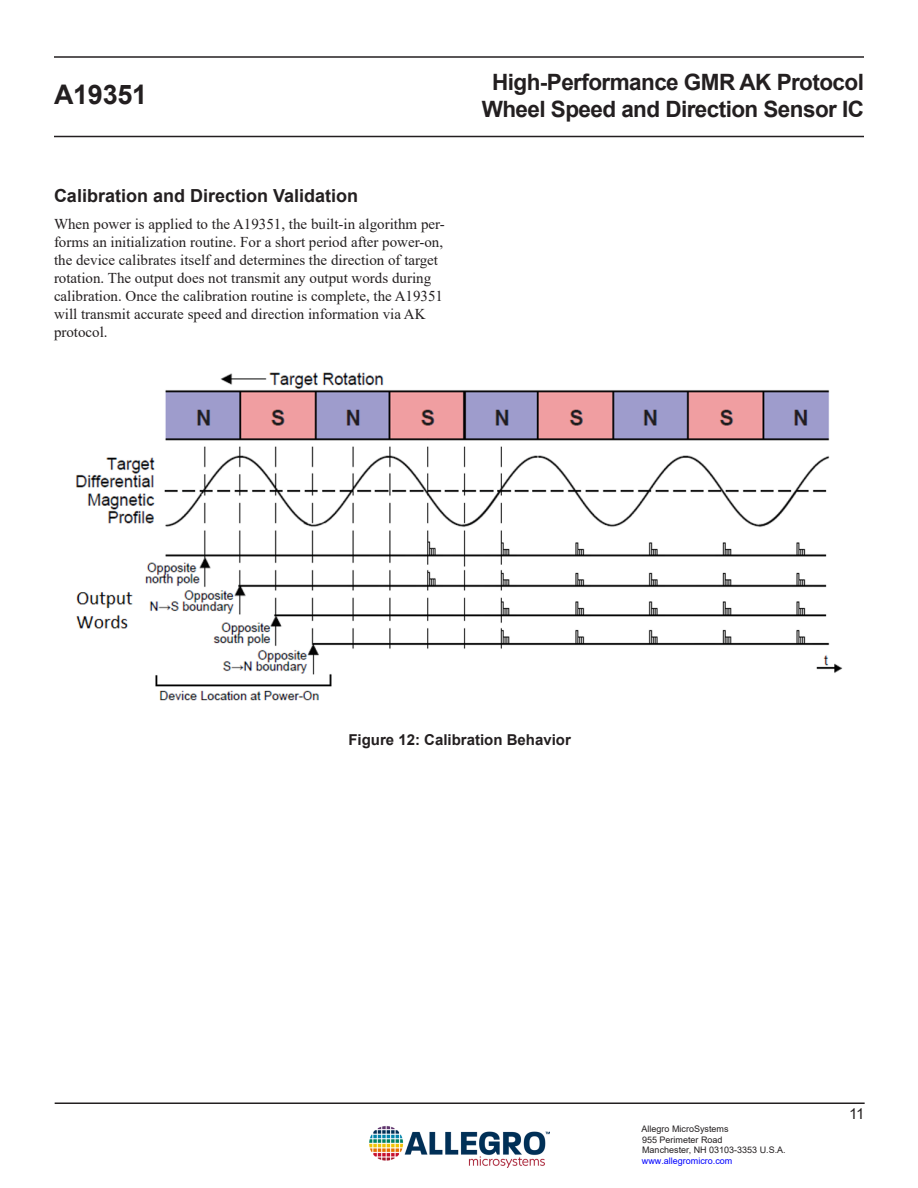
<style>
.page{position:relative;width:918px;height:1188px;background:#fff}
.page>*{position:absolute;margin:0;border:0;box-sizing:border-box;transform-origin:0 0}
.t1{font:700 27px "Arial";letter-spacing:-.01em;color:#231f20}
.t2{font:700 22.5px/27px "Arial";letter-spacing:-.025em;color:#231f20;text-align:center}
.Heading_2{font:700 18px "Arial";color:#231f20}
.Normal_-_Follow_Page{font:15px/18px "Times New Roman";color:#231f20}
.t3{font:700 15px "Arial";color:#231f20}
.t4{font:15px "Arial";color:#231f20}
.t5{font:9px/10.8px "Arial";color:#231f20}
.t6{font:9px "Arial";color:#00f}
</style>
<div class="page">
<hr style="left:55px;top:1102px;width:810px;height:2px;background:#231f20">
<hr style="left:54px;top:136px;width:810px;height:1px;background:#231f20">
<hr style="left:54px;top:56px;width:810px;height:2px;background:#231f20">
<img style="left:370px;top:1126px;width:180px;height:42px">
<img style="left:76px;top:372px;width:767px;height:329px">
<h1 class="t1" style="left:54px;top:76px;width:95px">A19351</h1>
<p class="Heading_2" style="left:54px;top:183px;width:306px">Calibration and Direction Validation</p>
<p class="Normal_-_Follow_Page" style="left:54px;top:215px;width:392px">When power is applied to the A19351, the built-in algorithm per&shy;forms an initialization routine. For a short period after power-on, the device calibrates itself and determines the direction of target rotation. The output does not transmit any output words during calibration. Once the calibration routine is complete, the A19351 will transmit accurate speed and direction information via AK protocol.</p>
<h2 class="t2" style="left:482px;top:69px;width:384px">High-Performance GMR AK Protocol<br>Wheel Speed and Direction Sensor IC</h2>
<p class="t3" style="left:348px;top:729px;width:224px">Figure 12: Calibration Behavior</p>
<p class="t5" style="left:642px;top:1123px;width:146px">Allegro MicroSystems<br>955 Perimeter Road<br>Manchester, NH 03103-3353 U.S.A.</p>
<p class="t6" style="left:642px;top:1155px;width:92px">www.allegromicro.com</p>
<p class="t4" style="left:849px;top:1103px;width:17px">11</p>
</div>
